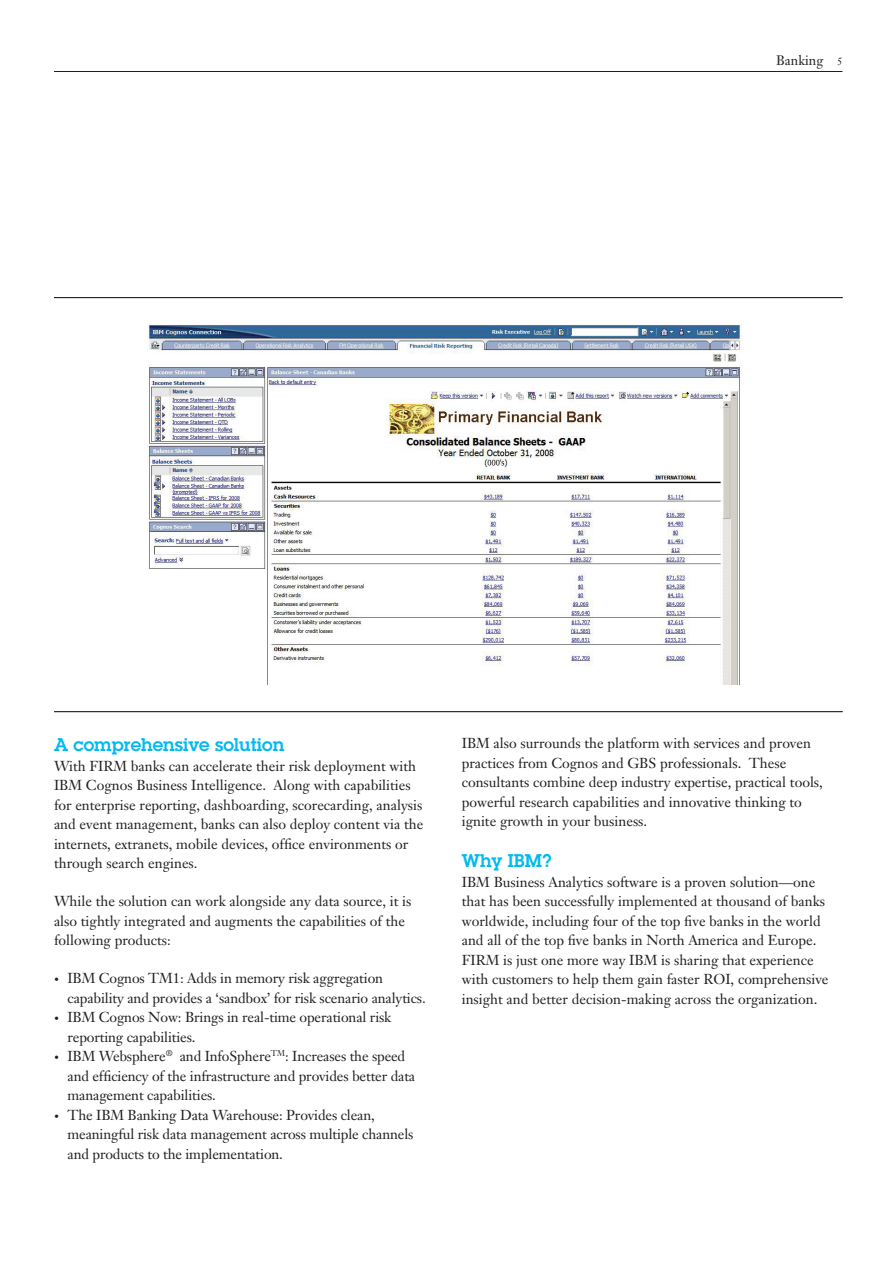
<style>
.page{position:relative;width:893px;height:1263px;background:#fff}
.page>*{position:absolute;margin:0;border:0;box-sizing:border-box;transform-origin:0 0}
.t1{font:600 18px "Lubalin Graph";color:#00baf1}
.t2{font:14.25px/19.5px "Janson Text";color:#231f20}
.t3{font:13.5px "Janson Text";color:#231f20}
.t4{font:10.5px "Janson Text";color:#231f20}
.s1{font-size:9.75px}
</style>
<div class="page">
<hr style="left:54px;top:71px;width:788px;height:1px;background:#231f20">
<img style="left:147px;top:324px;width:594px;height:360px">
<hr style="left:54px;top:297px;width:789px;height:1px;background:#231f20">
<hr style="left:54px;top:711px;width:789px;height:1px;background:#231f20">
<p class="t3" style="left:776px;top:51px;width:49px">Banking</p>
<p class="t4" style="left:837px;top:54px;width:7px">5</p>
<p class="t1" style="left:54px;top:733px;width:232px">A comprehensive solution</p>
<p class="t2" style="left:54px;top:756px;width:371px">With FIRM banks can accelerate their risk deployment with IBM Cognos Business Intelligence. Along with capabilities for enterprise reporting, dashboarding, scorecarding, analysis and event management, banks can also deploy content via the internets, extranets, mobile devices, office environments or through search engines.</p>
<p class="t2" style="left:54px;top:891px;width:359px">While the solution can work alongside any data source, it is also tightly integrated and augments the capabilities of the following products:</p>
<p class="t2" style="left:68px;top:968px;width:360px;text-indent:-14px"><span class="s1">•</span> IBM Cognos TM1: Adds in memory risk aggregation capability and provides a ‘sandbox’ for risk scenario analytics.</p>
<p class="t2" style="left:68px;top:1007px;width:325px;text-indent:-14px"><span class="s1">•</span> IBM Cognos Now: Brings in real-time operational risk reporting capabilities.</p>
<p class="t2" style="left:68px;top:1046px;width:349px;text-indent:-14px"><span class="s1">•</span> IBM Websphere<sup>®</sup> and InfoSphere<sup>TM</sup>: Increases the speed and efficiency of the infrastructure and provides better data management capabilities.</p>
<p class="t2" style="left:68px;top:1105px;width:347px;text-indent:-14px"><span class="s1">•</span> The IBM Banking Data Warehouse: Provides clean, meaningful risk data management across multiple channels and products to the implementation.</p>
<p class="t2" style="left:462px;top:734px;width:363px">IBM also surrounds the platform with services and proven practices from Cognos and GBS professionals. These consultants combine deep industry expertise, practical tools, powerful research capabilities and innovative thinking to ignite growth in your business.</p>
<p class="t1" style="left:462px;top:849px;width:91px">Why IBM?</p>
<p class="t2" style="left:462px;top:872px;width:368px">IBM Business Analytics software is a proven solution—one that has been successfully implemented at thousand of banks worldwide, including four of the top five banks in the world and all of the top five banks in North America and Europe.<br>FIRM is just one more way IBM is sharing that experience with customers to help them gain faster ROI, comprehensive insight and better decision-making across the organization.</p>
</div>
